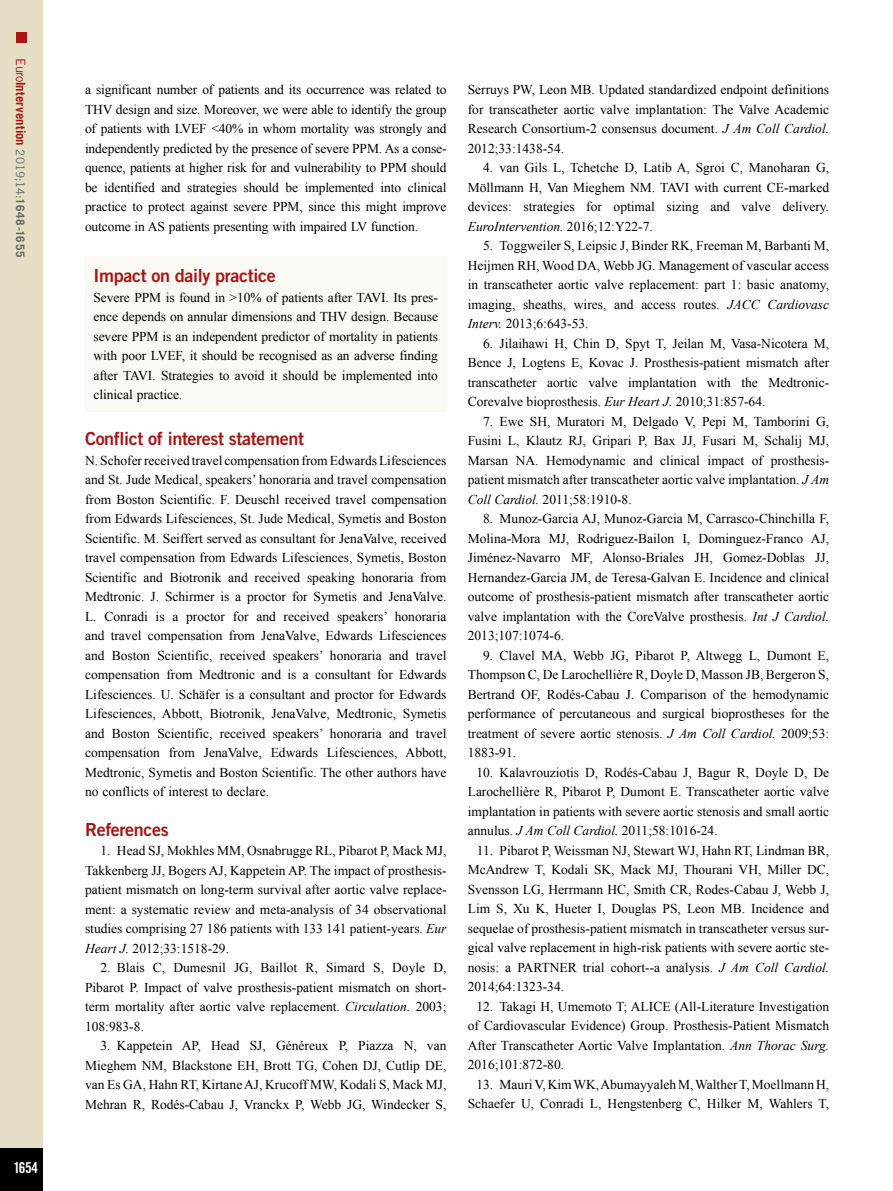
<style>
.page{position:relative;width:893px;height:1191px;background:#fff}
.page>*{position:absolute;margin:0;border:0;box-sizing:border-box;transform-origin:0 0}
.t1{font:18px "Trade Gothic LT Std Bd 2";letter-spacing:-.02em;color:#a81613}
.t2{font:15px "Trade Gothic LT Std Bd Cn 20";color:#fff}
.t3{font:13.5px/19.5px "Times New Roman";color:#000;text-align:justify}
.t4{font:700 12.75px "Trade Gothic LT Std";letter-spacing:.005em;color:#a81613}
.s1{font-weight:400}
.s2{font-weight:400;font-size:11.7px;color:#626261}
.s3{font-size:11.7px;color:#626261}
.s4{font-style:italic}
</style>
<div class="page">
<div style="left:0;top:0;width:43px;height:1191px;background:#e4dfc4"></div>
<div style="left:0;top:1148px;width:43px;height:43px;background:#000"></div>
<div style="left:16px;top:32px;width:10px;height:10px;background:#a81613"></div>
<div style="left:85px;top:256px;width:361px;height:156px;background:#faf9f3"></div>
<p class="t4" style="left:29px;top:58px;width:200px;rotate:90deg"><span class="s1">Euro</span>Intervention <span class="s2">2019;14:</span><span class="s3">1648-1655</span></p>
<p class="t2" style="left:13px;top:1158px;width:26px">1654</p>
<p class="t3" style="left:85px;top:80px;width:363px">a significant number of patients and its occurrence was related to THV design and size. Moreover, we were able to identify the group of patients with LVEF &lt;40% in whom mortality was strongly and independently predicted by the presence of severe PPM. As a conse&shy;quence, patients at higher risk for and vulnerability to PPM should be identified and strategies should be implemented into clinical practice to protect against severe PPM, since this might improve outcome in AS patients presenting with impaired LV function.</p>
<h1 class="t1" style="left:94px;top:264px;width:184px">Impact on daily practice</h1>
<p class="t3" style="left:94px;top:287px;width:346px">Severe PPM is found in &gt;10% of patients after TAVI. Its pres&shy;ence depends on annular dimensions and THV design. Because severe PPM is an independent predictor of mortality in patients with poor LVEF, it should be recognised as an adverse finding after TAVI. Strategies to avoid it should be implemented into clinical practice.</p>
<h1 class="t1" style="left:85px;top:428px;width:220px">Conflict of interest statement</h1>
<p class="t3" style="left:85px;top:450px;width:363px">N. Schofer received travel compensation from Edwards Lifesciences and St. Jude Medical, speakers’ honoraria and travel compensation from Boston Scientific. F. Deuschl received travel compensation from Edwards Lifesciences, St. Jude Medical, Symetis and Boston Scientific. M. Seiffert served as consultant for JenaValve, received travel compensation from Edwards Lifesciences, Symetis, Boston Scientific and Biotronik and received speaking honoraria from Medtronic. J. Schirmer is a proctor for Symetis and JenaValve.<br>L. Conradi is a proctor for and received speakers’ honoraria and travel compensation from JenaValve, Edwards Lifesciences and Boston Scientific, received speakers’ honoraria and travel compensation from Medtronic and is a consultant for Edwards Lifesciences. U. Schäfer is a consultant and proctor for Edwards Lifesciences, Abbott, Biotronik, JenaValve, Medtronic, Symetis and Boston Scientific, received speakers’ honoraria and travel compensation from JenaValve, Edwards Lifesciences, Abbott, Medtronic, Symetis and Boston Scientific. The other authors have no conflicts of interest to declare.</p>
<h1 class="t1" style="left:85px;top:818px;width:85px">References</h1>
<p class="t3" style="left:85px;top:840px;width:363px;text-indent:15px">1. Head SJ, Mokhles MM, Osnabrugge RL, Pibarot P, Mack MJ, Takkenberg JJ, Bogers AJ, Kappetein AP. The impact of prosthesis&shy;patient mismatch on long-term survival after aortic valve replace&shy;ment: a systematic review and meta-analysis of 34 observational studies comprising 27 186 patients with 133 141 patient-years. <span class="s4">Eur Heart J.</span> 2012;33:1518-29.</p>
<p class="t3" style="left:85px;top:957px;width:363px;text-indent:15px">2. Blais C, Dumesnil JG, Baillot R, Simard S, Doyle D, Pibarot P. Impact of valve prosthesis-patient mismatch on short&shy;term mortality after aortic valve replacement. <span class="s4">Circulation.</span> 2003; 108:983-8.</p>
<p class="t3" style="left:85px;top:1035px;width:363px;text-indent:15px">3. Kappetein AP, Head SJ, Généreux P, Piazza N, van Mieghem NM, Blackstone EH, Brott TG, Cohen DJ, Cutlip DE, van Es GA, Hahn RT, Kirtane AJ, Krucoff MW, Kodali S, Mack MJ, Mehran R, Rodés-Cabau J, Vranckx P, Webb JG, Windecker S,</p>
<p class="t3" style="left:468px;top:80px;width:363px">Serruys PW, Leon MB. Updated standardized endpoint definitions for transcatheter aortic valve implantation: The Valve Academic Research Consortium-2 consensus document. <span class="s4">J Am Coll Cardiol.<br></span>2012;33:1438-54.</p>
<p class="t3" style="left:468px;top:158px;width:363px;text-indent:15px">4. van Gils L, Tchetche D, Latib A, Sgroi C, Manoharan G, Möllmann H, Van Mieghem NM. TAVI with current CE-marked devices: strategies for optimal sizing and valve delivery.<br><span class="s4">EuroIntervention.</span> 2016;12:Y22-7.</p>
<p class="t3" style="left:468px;top:236px;width:363px;text-indent:15px">5. Toggweiler S, Leipsic J, Binder RK, Freeman M, Barbanti M, Heijmen RH, Wood DA, Webb JG. Management of vascular access in transcatheter aortic valve replacement: part 1: basic anatomy, imaging, sheaths, wires, and access routes. <span class="s4">JACC Cardiovasc Interv.</span> 2013;6:643-53.</p>
<p class="t3" style="left:468px;top:333px;width:363px;text-indent:15px">6. Jilaihawi H, Chin D, Spyt T, Jeilan M, Vasa-Nicotera M, Bence J, Logtens E, Kovac J. Prosthesis-patient mismatch after transcatheter aortic valve implantation with the Medtronic-Corevalve bioprosthesis. <span class="s4">Eur Heart J.</span> 2010;31:857-64.</p>
<p class="t3" style="left:468px;top:411px;width:363px;text-indent:15px">7. Ewe SH, Muratori M, Delgado V, Pepi M, Tamborini G, Fusini L, Klautz RJ, Gripari P, Bax JJ, Fusari M, Schalij MJ, Marsan NA. Hemodynamic and clinical impact of prosthesis&shy;patient mismatch after transcatheter aortic valve implantation. <span class="s4">J Am Coll Cardiol.</span> 2011;58:1910-8.</p>
<p class="t3" style="left:468px;top:509px;width:363px;text-indent:15px">8. Munoz-Garcia AJ, Munoz-Garcia M, Carrasco-Chinchilla F, Molina-Mora MJ, Rodriguez-Bailon I, Dominguez-Franco AJ, Jiménez-Navarro MF, Alonso-Briales JH, Gomez-Doblas JJ, Hernandez-Garcia JM, de Teresa-Galvan E. Incidence and clinical outcome of prosthesis-patient mismatch after transcatheter aortic valve implantation with the CoreValve prosthesis. <span class="s4">Int J Cardiol.<br></span>2013;107:1074-6.</p>
<p class="t3" style="left:468px;top:645px;width:363px;text-indent:15px">9. Clavel MA, Webb JG, Pibarot P, Altwegg L, Dumont E, Thompson C, De Larochellière R, Doyle D, Masson JB, Bergeron S, Bertrand OF, Rodés-Cabau J. Comparison of the hemodynamic performance of percutaneous and surgical bioprostheses for the treatment of severe aortic stenosis. <span class="s4">J Am Coll Cardiol.</span> 2009;53:<br>1883-91.</p>
<p class="t3" style="left:468px;top:762px;width:363px;text-indent:9px">10. Kalavrouziotis D, Rodés-Cabau J, Bagur R, Doyle D, De Larochellière R, Pibarot P, Dumont E. Transcatheter aortic valve implantation in patients with severe aortic stenosis and small aortic annulus. <span class="s4">J Am Coll Cardiol.</span> 2011;58:1016-24.</p>
<p class="t3" style="left:468px;top:840px;width:363px;text-indent:9px">11. Pibarot P, Weissman NJ, Stewart WJ, Hahn RT, Lindman BR, McAndrew T, Kodali SK, Mack MJ, Thourani VH, Miller DC, Svensson LG, Herrmann HC, Smith CR, Rodes-Cabau J, Webb J, Lim S, Xu K, Hueter I, Douglas PS, Leon MB. Incidence and sequelae of prosthesis-patient mismatch in transcatheter versus sur&shy;gical valve replacement in high-risk patients with severe aortic ste&shy;nosis: a PARTNER trial cohort--a analysis. <span class="s4">J Am Coll Cardiol.<br></span>2014;64:1323-34.</p>
<p class="t3" style="left:468px;top:996px;width:363px;text-indent:9px">12. Takagi H, Umemoto T; ALICE (All-Literature Investigation of Cardiovascular Evidence) Group. Prosthesis-Patient Mismatch After Transcatheter Aortic Valve Implantation. <span class="s4">Ann Thorac Surg.<br></span>2016;101:872-80.</p>
<p class="t3" style="left:468px;top:1074px;width:363px;text-align:right">13. Mauri V, Kim WK, Abumayyaleh M, Walther T, Moellmann H,<br>Schaefer U, Conradi L, Hengstenberg C, Hilker M, Wahlers T,</p>
</div>
